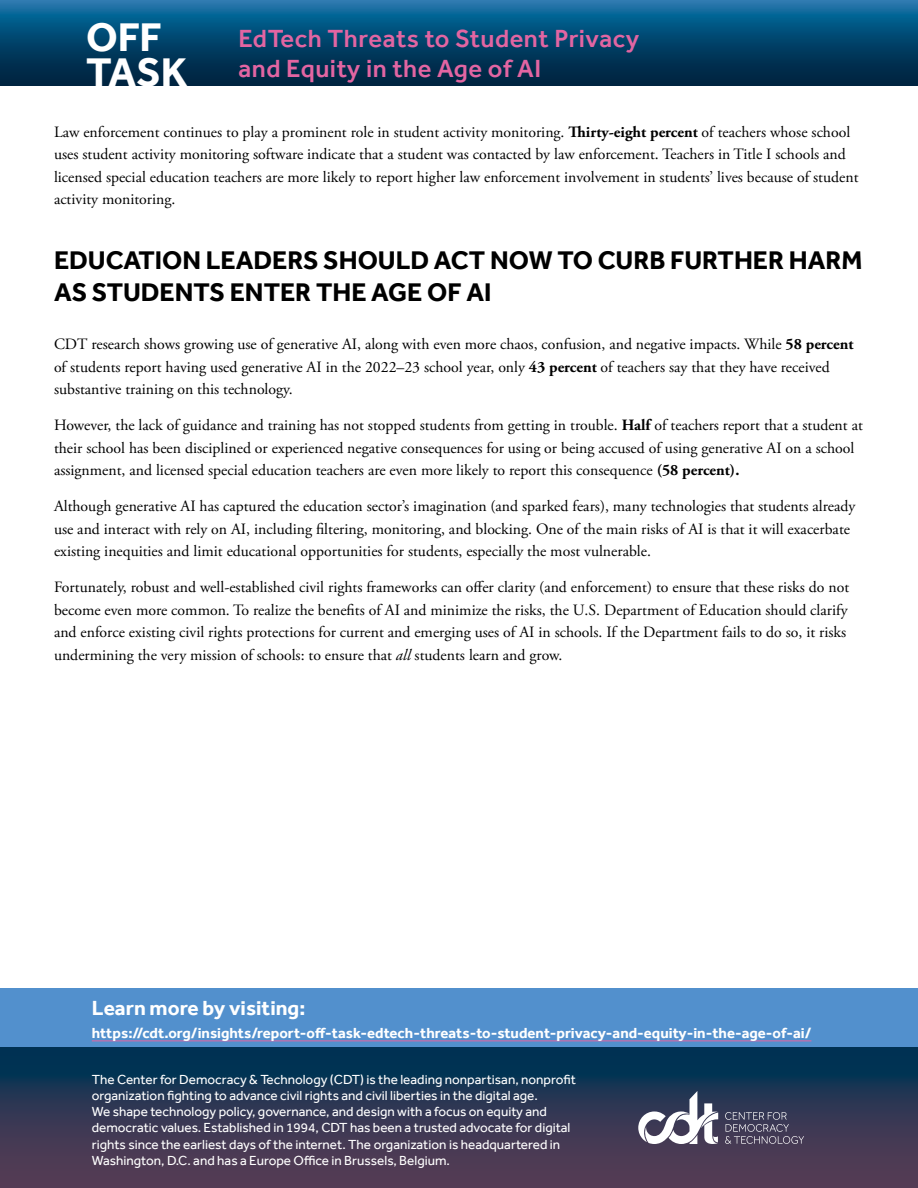
<style>
.page{position:relative;width:918px;height:1188px;background:#fff}
.page>*{position:absolute;margin:0;border:0;box-sizing:border-box;transform-origin:0 0}
.t1{font:700 41.1px/35.1px "Effra";letter-spacing:-.005em;color:#fff}
.head_B{font:700 26.25px/31.5px "Effra";color:#000}
.t2{font:500 25.5px/30px "Effra";letter-spacing:.02em;color:#e265a2}
.body{font:700 21px "Effra";color:#fff}
.body-2{font:15.75px/22.5px "Adobe Garamond Pro";color:#000}
.body-3{font:700 15px "Effra";color:#fff}
.t3{font:13.5px/16.2px "Effra";color:#fff}
.s1{font-weight:700}
.s2{font-style:italic}
</style>
<div class="page">
<div style="left:0;top:988px;width:918px;height:59px;background:#5290cd"></div>
<hr style="left:92px;top:1041px;width:719px;height:1px;background:#e265a2">
<div style="left:0;top:1048px;width:918px;height:140px;background:linear-gradient(to bottom,#003253,#613d54)"></div>
<svg style="left:0;top:0;width:918px;height:86px;background:#05466e"></svg>
<svg style="left:725px;top:1112px;width:79px;height:32px;background:#57536b"></svg>
<svg style="left:638px;top:1091px;width:80px;height:53px"></svg>
<h1 class="t1" style="left:86px;top:20px;width:103px">OFF<br>TASK</h1>
<h3 class="t2" style="left:238px;top:24px;width:402px">EdTech Threats to Student Privacy and Equity in the Age of AI</h3>
<p class="body-2" style="left:54px;top:121px;width:806px">Law enforcement continues to play a prominent role in student activity monitoring. <span class="s1">Thirty-eight percent</span> of teachers whose school uses student activity monitoring software indicate that a student was contacted by law enforcement. Teachers in Title I schools and licensed special education teachers are more likely to report higher law enforcement involvement in students’ lives because of student activity monitoring.</p>
<p class="head_B" style="left:54px;top:245px;width:810px">EDUCATION LEADERS SHOULD ACT NOW TO CURB FURTHER HARM<br>AS STUDENTS ENTER THE AGE OF AI</p>
<p class="body-2" style="left:54px;top:333px;width:801px">CDT research shows growing use of generative AI, along with even more chaos, confusion, and negative impacts. While <span class="s1">58 percent </span>of students report having used generative AI in the 2022–23 school year, only <span class="s1">43 percent</span> of teachers say that they have received substantive training on this technology.</p>
<p class="body-2" style="left:54px;top:414px;width:810px">However, the lack of guidance and training has not stopped students from getting in trouble. <span class="s1">Half</span> of teachers report that a student at their school has been disciplined or experienced negative consequences for using or being accused of using generative AI on a school assignment, and licensed special education teachers are even more likely to report this consequence <span class="s1">(58 percent).</span></p>
<p class="body-2" style="left:54px;top:495px;width:803px">Although generative AI has captured the education sector’s imagination (and sparked fears), many technologies that students already use and interact with rely on AI, including filtering, monitoring, and blocking. One of the main risks of AI is that it will exacerbate existing inequities and limit educational opportunities for students, especially the most vulnerable.</p>
<p class="body-2" style="left:54px;top:576px;width:797px">Fortunately, robust and well-established civil rights frameworks can offer clarity (and enforcement) to ensure that these risks do not become even more common. To realize the benefits of AI and minimize the risks, the U.S. Department of Education should clarify and enforce existing civil rights protections for current and emerging uses of AI in schools. If the Department fails to do so, it risks undermining the very mission of schools: to ensure that <span class="s2">all</span> students learn and grow.</p>
<p class="body" style="left:92px;top:996px;width:215px">Learn more by visiting:</p>
<p class="body-3" style="left:92px;top:1024px;width:721px">https://cdt.org/insights/report-off-task-edtech-threats-to-student-privacy-and-equity-in-the-age-of-ai/</p>
<p class="t3" style="left:92px;top:1071px;width:486px">The Center for Democracy &amp; Technology (CDT) is the leading nonpartisan, nonprofit organization fighting to advance civil rights and civil liberties in the digital age.<br>We shape technology policy, governance, and design with a focus on equity and democratic values. Established in 1994, CDT has been a trusted advocate for digital rights since the earliest days of the internet. The organization is headquartered in Washington, D.C. and has a Europe Office in Brussels, Belgium.</p>
</div>
